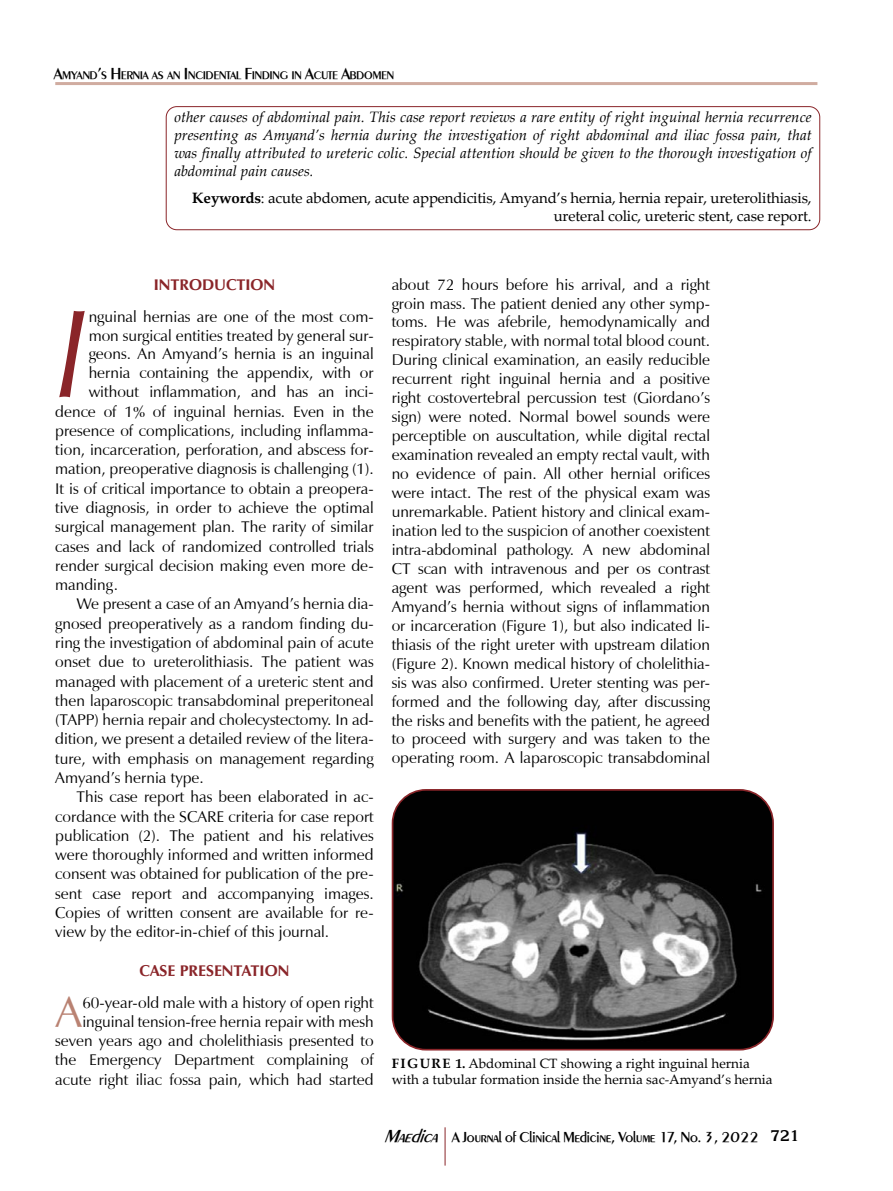
<style>
.page{position:relative;width:893px;height:1191px;background:#fff}
.page>*{position:absolute;margin:0;border:0;box-sizing:border-box;transform-origin:0 0}
.t1{font:italic 126.45px "Z Humanist";color:#8a2529}
.t2{font:43.35px "Z Humanist Normal";color:#b98272}
.t3{font:15.75px/18.9px "Z Humanist Normal";color:#000;text-align:right}
.t4{font:700 15.75px "Z Humanist";color:#8a2529}
.t5{font:italic 15px/18px "Palatino Linotype";color:#000;text-align:justify}
.t6{font:15px/18px "Palatino Linotype";letter-spacing:-.01em;color:#000;text-align:right}
.t7{font:500 15px "Peinaud";letter-spacing:-.005em;color:#000}
.t8{font:13.5px/16.2px "Palatino Linotype";color:#000}
.t9{font:500 11.55px "Peinaud";color:#000}
.s1{font-size:16.5px}
.s2{font-weight:700}
.s3{font-style:italic;font-size:18px}
.s4{font-family:"Korina";font-weight:700}
</style>
<div class="page">
<hr style="left:55px;top:82px;width:762px;height:3px;background:#d0aca0">
<hr style="left:445px;top:1127px;width:1px;height:38px;background:#8a2529">
<div style="left:166px;top:106px;width:654px;height:124px;border:1px solid #8a2529;border-radius:11px"></div>
<img style="left:393px;top:790px;width:380px;height:259px">
<div style="left:392px;top:789px;width:382px;height:261px;border:2px solid #8a2529;border-radius:33px"></div>
<p class="t9" style="left:54px;top:68px;width:341px"><span class="s1">A</span>MYAND<span class="s1">’</span>S <span class="s1">H</span>ERNIA AS AN <span class="s1">I</span>NCIDENTAL <span class="s1">F</span>INDING IN <span class="s1">A</span>CUTE <span class="s1">A</span>BDOMEN</p>
<p class="t5" style="left:174px;top:107px;width:639px">other causes of abdominal pain. This case report reviews a rare entity of right inguinal hernia recurrence presenting as Amyand’s hernia during the investigation of right abdominal and iliac fossa pain, that was finally attributed to ureteric colic. Special attention should be given to the thorough investigation of abdominal pain causes.</p>
<p class="t6" style="left:192px;top:188px;width:621px"><span class="s2">Keywords</span>: acute abdomen, acute appendicitis, Amyand’s hernia, hernia repair, ureterolithiasis, ureteral colic, ureteric stent, case report.</p>
<p class="t4" style="left:154px;top:275px;width:123px">INTRODUCTION</p>
<h1 class="t1" style="left:55px;top:279px;width:35px">I</h1>
<p class="t3" style="left:89px;top:307px;width:287px">nguinal hernias are one of the most com-</p>
<p class="t3" style="left:89px;top:326px;width:287px">mon surgical entities treated by general sur-</p>
<p class="t3" style="left:89px;top:345px;width:287px">geons. An Amyand’s hernia is an inguinal</p>
<p class="t3" style="left:89px;top:364px;width:287px">hernia containing the appendix, with or</p>
<p class="t3" style="left:89px;top:383px;width:287px">without inflammation, and has an inci-</p>
<p class="t3" style="left:55px;top:402px;width:320px">dence of 1% of inguinal hernias. Even in the</p>
<p class="t3" style="left:55px;top:421px;width:320px">presence of complications, including inflamma-</p>
<p class="t3" style="left:55px;top:440px;width:320px">tion, incarceration, perforation, and abscess for-</p>
<p class="t3" style="left:55px;top:460px;width:320px">mation, preoperative diagnosis is challenging (1).</p>
<p class="t3" style="left:55px;top:479px;width:320px">It is of critical importance to obtain a preopera-</p>
<p class="t3" style="left:55px;top:498px;width:320px">tive diagnosis, in order to achieve the optimal</p>
<p class="t3" style="left:55px;top:517px;width:320px">surgical management plan. The rarity of similar</p>
<p class="t3" style="left:55px;top:537px;width:320px">cases and lack of randomized controlled trials</p>
<p class="t3" style="left:55px;top:556px;width:320px">render surgical decision making even more de-</p>
<p class="t3" style="left:55px;top:575px;width:64px">manding.</p>
<p class="t3" style="left:77px;top:595px;width:297px">We present a case of an Amyand’s hernia dia-</p>
<p class="t3" style="left:55px;top:614px;width:319px">gnosed preoperatively as a random finding du-</p>
<p class="t3" style="left:55px;top:633px;width:320px">ring the investigation of abdominal pain of acute</p>
<p class="t3" style="left:55px;top:652px;width:320px">onset due to ureterolithiasis. The patient was</p>
<p class="t3" style="left:55px;top:672px;width:320px">managed with placement of a ureteric stent and</p>
<p class="t3" style="left:55px;top:691px;width:320px">then laparoscopic transabdominal preperitoneal</p>
<p class="t3" style="left:55px;top:710px;width:320px">(TAPP) hernia repair and cholecystectomy. In ad-</p>
<p class="t3" style="left:55px;top:730px;width:320px">dition, we present a detailed review of the litera-</p>
<p class="t3" style="left:55px;top:749px;width:320px">ture, with emphasis on management regarding</p>
<p class="t3" style="left:55px;top:768px;width:150px">Amyand’s hernia type.</p>
<p class="t3" style="left:77px;top:787px;width:299px">This case report has been elaborated in ac-</p>
<p class="t3" style="left:55px;top:807px;width:320px">cordance with the SCARE criteria for case report</p>
<p class="t3" style="left:55px;top:826px;width:320px">publication (2). The patient and his relatives</p>
<p class="t3" style="left:55px;top:845px;width:320px">were thoroughly informed and written informed</p>
<p class="t3" style="left:55px;top:864px;width:319px">consent was obtained for publication of the pre-</p>
<p class="t3" style="left:55px;top:884px;width:320px">sent case report and accompanying images.</p>
<p class="t3" style="left:55px;top:903px;width:320px">Copies of written consent are available for re-</p>
<p class="t3" style="left:55px;top:922px;width:275px">view by the editor-in-chief of this journal.</p>
<p class="t4" style="left:140px;top:961px;width:151px">CASE PRESENTATION</p>
<h2 class="t2" style="left:55px;top:986px;width:28px">A</h2>
<p class="t3" style="left:55px;top:993px;width:320px">60-year-old male with a history of open right inguinal tension-free hernia repair with mesh seven years ago and cholelithiasis presented to the Emergency Department complaining of acute right iliac fossa pain, which had started</p>
<p class="t3" style="left:392px;top:275px;width:320px;text-align:justify">about 72 hours before his arrival, and a right groin mass. The patient denied any other symp&shy;toms. He was afebrile, hemodynamically and respiratory stable, with normal total blood count.<br>During clinical examination, an easily reducible recurrent right inguinal hernia and a positive right costovertebral percussion test (Giordano’s sign) were noted. Normal bowel sounds were perceptible on auscultation, while digital rectal examination revealed an empty rectal vault, with no evidence of pain. All other hernial orifices were intact. The rest of the physical exam was unremarkable. Patient history and clinical exam&shy;ination led to the suspicion of another coexistent intra-abdominal pathology. A new abdominal CT scan with intravenous and per os contrast agent was performed, which revealed a right Amyand’s hernia without signs of inflammation or incarceration (Figure 1), but also indicated li&shy;thiasis of the right ureter with upstream dilation (Figure 2). Known medical history of cholelithia&shy;sis was also confirmed. Ureter stenting was per&shy;formed and the following day, after discussing the risks and benefits with the patient, he agreed to proceed with surgery and was taken to the operating room. A laparoscopic transabdominal</p>
<p class="t8" style="left:392px;top:1054px;width:382px"><span class="s2">FIGURE 1.</span> Abdominal CT showing a right inguinal hernia with a tubular formation inside the hernia sac-Amyand’s hernia</p>
<p class="t7" style="left:384px;top:1127px;width:417px"><span class="s3">Maedica</span> A Journal of Clinical Medicine, Volume 17, No. 3, 2022 <span class="s4">721</span></p>
</div>
